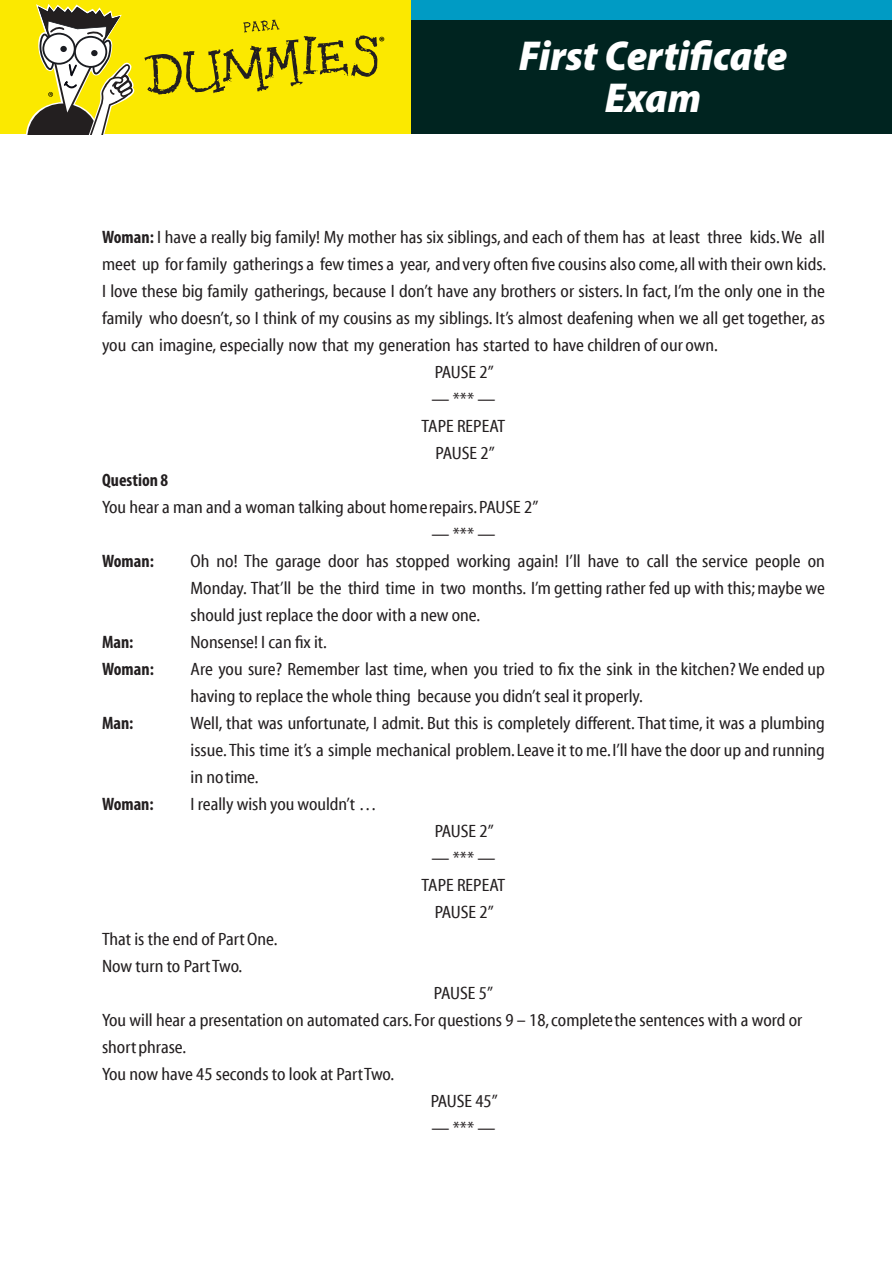
<style>
.page{position:relative;width:893px;height:1263px;background:#fff}
.page>*{position:absolute;margin:0;border:0;box-sizing:border-box;transform-origin:0 0}
.t1{font:italic 900 semi-condensed 42px/42px "Myriad Pro";color:#fff;text-align:center}
.Body_Text{font:18px/27px "Myriad Cn Web";color:#231f20;text-align:justify}
.Body_Text-2{font:700 condensed 18px "Myriad Pro";color:#231f20}
.heading_1{font:700 condensed 18px "Myriad Pro";color:#231f20}
.t2{font:700 13.5px "Myriad Pro";color:#000001}
.s1{font-family:"Myriad Pro";font-weight:700;font-stretch:condensed}
</style>
<div class="page">
<div style="left:0;top:0;width:892px;height:134px;background:#fbe900"></div>
<svg style="left:26px;top:4px;width:351px;height:131px"></svg>
<div style="left:412px;top:8px;width:480px;height:126px;background:#002420"></div>
<div style="left:412px;top:0;width:480px;height:20px;background:#009bc4"></div>
<p class="t2" style="left:379px;top:33px;width:8px">®</p>
<h1 class="t1" style="left:519px;top:33px;width:270px">First Certificate<br>Exam</h1>
<p class="Body_Text" style="left:102px;top:224px;width:726px"><span class="s1">Woman:</span> I have a really big family! My mother has six siblings, and each of them has at least three kids. We all meet up for family gatherings a few times a year, and very often five cousins also come, all with their own kids.<br>I love these big family gatherings, because I don’t have any brothers or sisters. In fact, I’m the only one in the family who doesn’t, so I think of my cousins as my siblings. It’s almost deafening when we all get together, as you can imagine, especially now that my generation has started to have children of our own.</p>
<p class="Body_Text" style="left:435px;top:359px;width:61px">PAUSE 2”</p>
<p class="Body_Text" style="left:431px;top:386px;width:66px">— *** —</p>
<p class="Body_Text" style="left:422px;top:413px;width:85px">TAPE REPEAT</p>
<p class="Body_Text" style="left:436px;top:440px;width:61px">PAUSE 2”</p>
<p class="heading_1" style="left:102px;top:469px;width:68px">Question 8</p>
<p class="Body_Text" style="left:102px;top:494px;width:438px">You hear a man and a woman talking about home repairs. PAUSE 2”</p>
<p class="Body_Text" style="left:431px;top:521px;width:66px">— *** —</p>
<p class="Body_Text-2" style="left:102px;top:550px;width:53px">Woman:</p>
<p class="Body_Text" style="left:191px;top:548px;width:636px">Oh no! The garage door has stopped working again! I’ll have to call the service people on Monday. That’ll be the third time in two months. I’m getting rather fed up with this; maybe we should just replace the door with a new one.</p>
<p class="Body_Text-2" style="left:102px;top:631px;width:33px">Man:</p>
<p class="Body_Text" style="left:191px;top:629px;width:138px">Nonsense! I can fix it.</p>
<p class="Body_Text-2" style="left:102px;top:658px;width:53px">Woman:</p>
<p class="Body_Text" style="left:191px;top:656px;width:636px">Are you sure? Remember last time, when you tried to fix the sink in the kitchen? We ended up having to replace the whole thing because you didn’t seal it properly.</p>
<p class="Body_Text-2" style="left:102px;top:712px;width:33px">Man:</p>
<p class="Body_Text" style="left:191px;top:710px;width:636px">Well, that was unfortunate, I admit. But this is completely different. That time, it was a plumbing issue. This time it’s a simple mechanical problem. Leave it to me. I’ll have the door up and running in no time.</p>
<p class="Body_Text-2" style="left:102px;top:793px;width:53px">Woman:</p>
<p class="Body_Text" style="left:191px;top:791px;width:188px">I really wish you wouldn’t …</p>
<p class="Body_Text" style="left:435px;top:818px;width:61px">PAUSE 2”</p>
<p class="Body_Text" style="left:431px;top:845px;width:66px">— *** —</p>
<p class="Body_Text" style="left:422px;top:872px;width:85px">TAPE REPEAT</p>
<p class="Body_Text" style="left:435px;top:899px;width:61px">PAUSE 2”</p>
<p class="Body_Text" style="left:102px;top:926px;width:177px">That is the end of Part One.</p>
<p class="Body_Text" style="left:102px;top:953px;width:142px">Now turn to Part Two.</p>
<p class="Body_Text" style="left:434px;top:980px;width:61px">PAUSE 5”</p>
<p class="Body_Text" style="left:102px;top:1007px;width:702px">You will hear a presentation on automated cars. For questions 9 – 18, complete the sentences with a word or short phrase.</p>
<p class="Body_Text" style="left:102px;top:1061px;width:294px">You now have 45 seconds to look at Part Two.</p>
<p class="Body_Text" style="left:431px;top:1088px;width:69px">PAUSE 45”</p>
<p class="Body_Text" style="left:431px;top:1115px;width:66px">— *** —</p>
</div>
